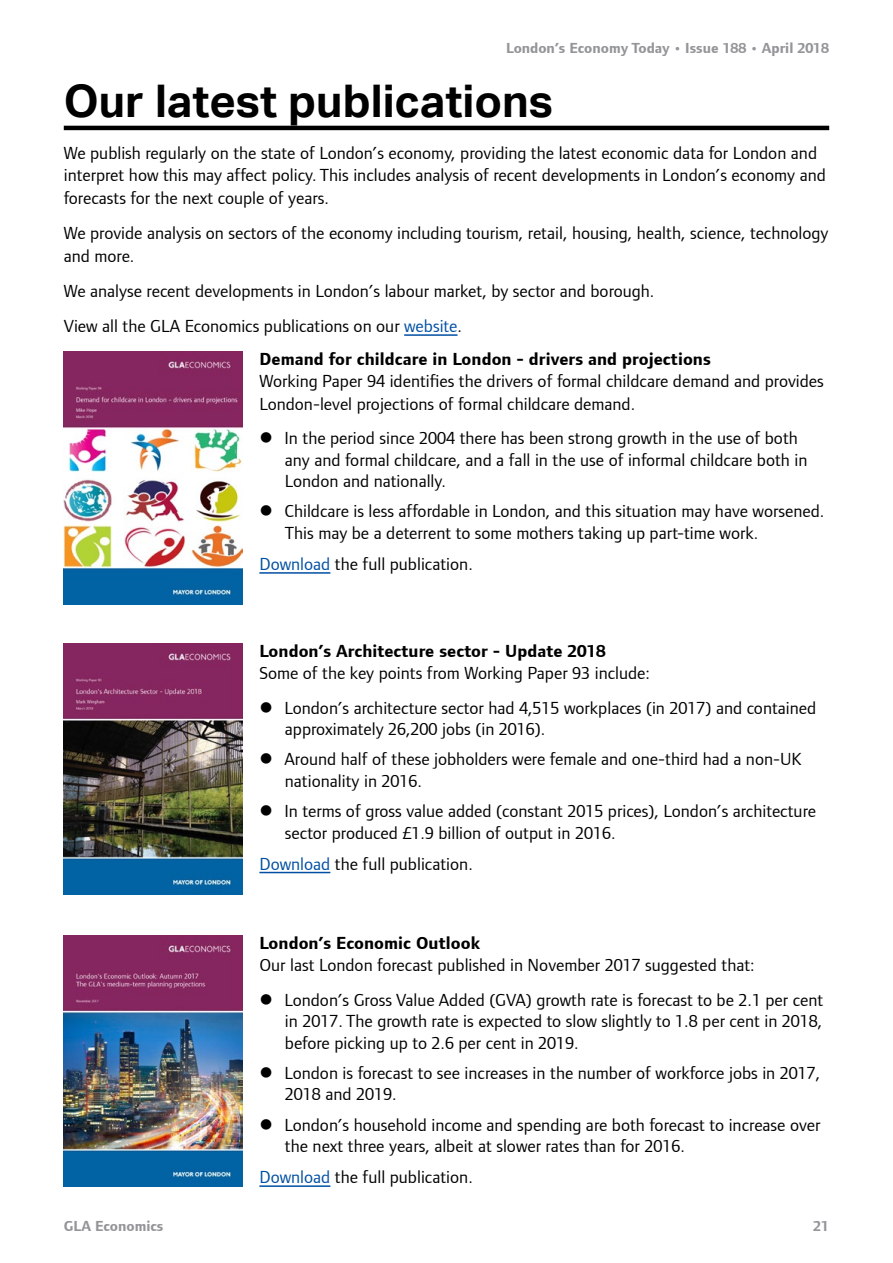
<style>
.page{position:relative;width:893px;height:1263px;background:#fff}
.page>*{position:absolute;margin:0;border:0;box-sizing:border-box;transform-origin:0 0}
.t1{font:700 45px "Aktiv Grotesk";color:#000}
.Body_text{font:18px/21.6px "Foundry Form Sans";color:#000}
.Heading_3{font:700 18px "Foundry Form Sans";letter-spacing:.005em;color:#000}
.header-footer-right{font:700 15px "Foundry Form Sans";color:#939598}
.s1{color:#004fa3}
</style>
<div class="page">
<hr style="left:64px;top:126px;width:765px;height:4px;background:#000">
<img style="left:64px;top:352px;width:178px;height:252px">
<img style="left:64px;top:644px;width:178px;height:251px">
<img style="left:64px;top:936px;width:178px;height:251px">
<hr style="left:259px;top:572px;width:71px;height:2px;background:#004fa3">
<hr style="left:259px;top:872px;width:71px;height:1px;background:#004fa3">
<hr style="left:259px;top:1185px;width:71px;height:2px;background:#004fa3">
<hr style="left:404px;top:334px;width:54px;height:2px;background:#004fa3">
<p class="header-footer-right" style="left:506px;top:40px;width:325px">London’s Economy Today • Issue 188 • April 2018</p>
<h1 class="t1" style="left:64px;top:75px;width:491px">Our latest publications</h1>
<p class="Body_text" style="left:64px;top:141px;width:764px;line-height:22.5px">We publish regularly on the state of London’s economy, providing the latest economic data for London and interpret how this may affect policy. This includes analysis of recent developments in London’s economy and forecasts for the next couple of years.</p>
<p class="Body_text" style="left:64px;top:222px;width:766px;line-height:22.5px">We provide analysis on sectors of the economy including tourism, retail, housing, health, science, technology and more.</p>
<p class="Body_text" style="left:64px;top:280px;width:592px">We analyse recent developments in London’s labour market, by sector and borough.</p>
<p class="Body_text" style="left:64px;top:315px;width:400px">View all the GLA Economics publications on our <span class="s1">website</span>.</p>
<p class="Heading_3" style="left:259px;top:349px;width:453px">Demand for childcare in London - drivers and projections</p>
<p class="Body_text" style="left:259px;top:370px;width:566px;line-height:22.5px">Working Paper 94 identifies the drivers of formal childcare demand and provides<br>London-level projections of formal childcare demand.</p>
<p class="Body_text" style="left:284px;top:427px;width:525px">In the period since 2004 there has been strong growth in the use of both any and formal childcare, and a fall in the use of informal childcare both in<br>London and nationally.</p>
<p class="Body_text" style="left:284px;top:500px;width:541px">Childcare is less affordable in London, and this situation may have worsened.<br>This may be a deterrent to some mothers taking up part-time work.</p>
<p class="Body_text" style="left:259px;top:553px;width:215px"><span class="s1">Download</span> the full publication.</p>
<p class="Heading_3" style="left:259px;top:640px;width:348px">London’s Architecture sector - Update 2018</p>
<p class="Body_text" style="left:259px;top:662px;width:392px">Some of the key points from Working Paper 93 include:</p>
<p class="Body_text" style="left:284px;top:696px;width:533px">London’s architecture sector had 4,515 workplaces (in 2017) and contained approximately 26,200 jobs (in 2016).</p>
<p class="Body_text" style="left:284px;top:748px;width:519px">Around half of these jobholders were female and one-third had a non-UK nationality in 2016.</p>
<p class="Body_text" style="left:284px;top:800px;width:533px">In terms of gross value added (constant 2015 prices), London’s architecture sector produced £1.9 billion of output in 2016.</p>
<p class="Body_text" style="left:259px;top:852px;width:215px"><span class="s1">Download</span> the full publication.</p>
<p class="Heading_3" style="left:259px;top:932px;width:222px">London’s Economic Outlook</p>
<p class="Body_text" style="left:259px;top:954px;width:497px">Our last London forecast published in November 2017 suggested that:</p>
<p class="Body_text" style="left:284px;top:988px;width:540px;text-align:justify">London’s Gross Value Added (GVA) growth rate is forecast to be 2.1 per cent in 2017. The growth rate is expected to slow slightly to 1.8 per cent in 2018, before picking up to 2.6 per cent in 2019.</p>
<p class="Body_text" style="left:284px;top:1062px;width:537px">London is forecast to see increases in the number of workforce jobs in 2017,<br>2018 and 2019.</p>
<p class="Body_text" style="left:284px;top:1113px;width:538px">London’s household income and spending are both forecast to increase over the next three years, albeit at slower rates than for 2016.</p>
<p class="Body_text" style="left:259px;top:1166px;width:215px"><span class="s1">Download</span> the full publication.</p>
<p class="header-footer-right" style="left:64px;top:1218px;width:101px">GLA Economics</p>
<p class="header-footer-right" style="left:813px;top:1218px;width:17px">21</p>
</div>
